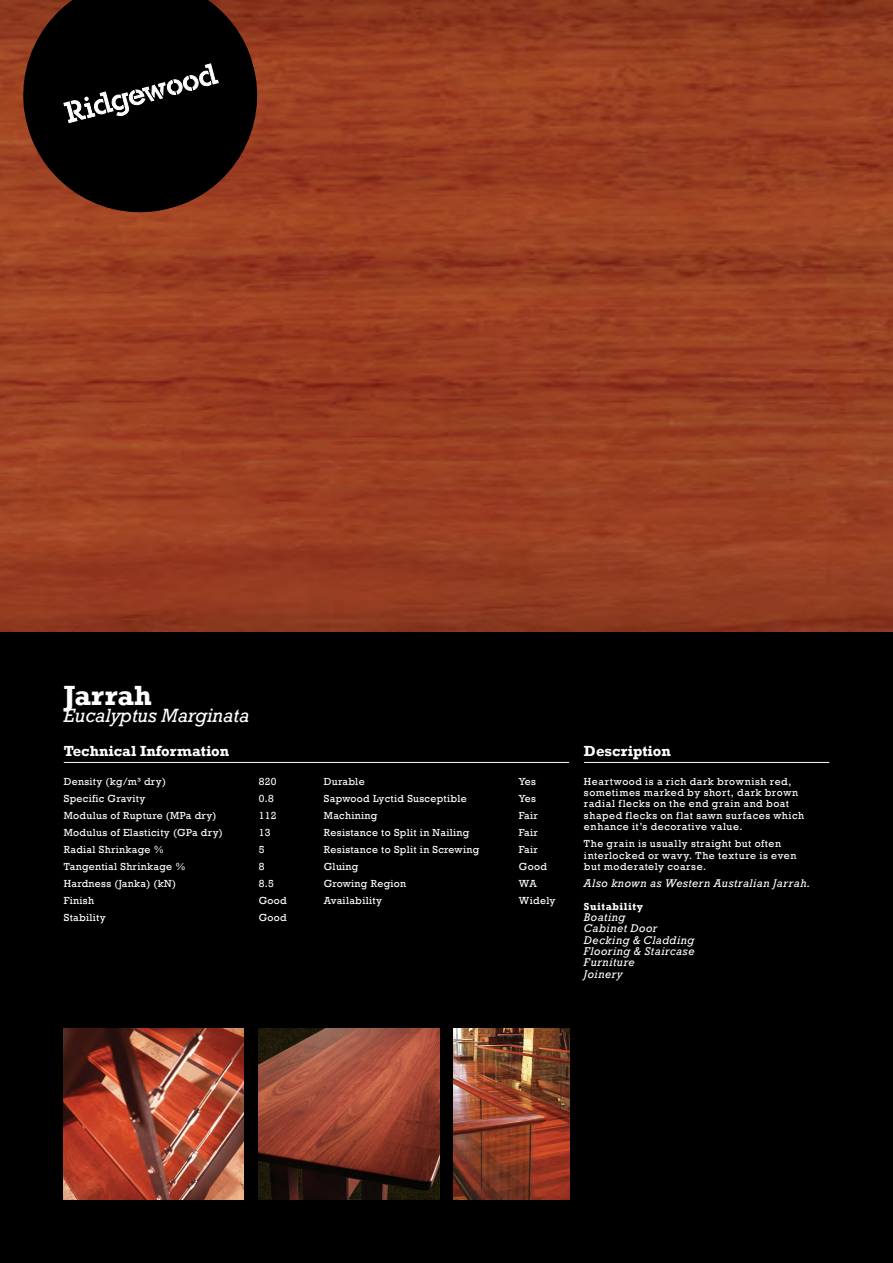
<style>
.page{position:relative;width:893px;height:1263px;background:#000}
.page>*{position:absolute;margin:0;border:0;box-sizing:border-box;transform-origin:0 0}
.t1{font:700 28.5px "Rockwell";color:#fff}
.Title_-_Latin_Name{font:italic 18px "Rockwell";color:#fff}
.Sub_Heading{font:700 15px "Rockwell";color:#fff}
.Technical_Informatio{font:10.5px "Rockwell";letter-spacing:.03em;color:#fff}
.Description{font:10.5px/11.4px "Rockwell";letter-spacing:.055em;color:#fff}
.Minor_Information{font:italic 10.5px/11.4px "Rockwell";letter-spacing:.05em;color:#fff}
.Minor_Heading_Extra{font:700 10.5px "Rockwell";letter-spacing:.055em;color:#fff}
</style>
<div class="page">
<hr style="left:584px;top:762px;width:245px;height:1px;background:#fff">
<hr style="left:64px;top:762px;width:505px;height:1px;background:#fff">
<img style="left:0;top:0;width:893px;height:631px">
<img style="left:64px;top:1029px;width:180px;height:170px">
<img style="left:454px;top:1029px;width:115px;height:170px">
<img style="left:259px;top:1029px;width:180px;height:170px">
<svg style="left:11px;top:0;width:259px;height:225px"></svg>
<svg style="left:64px;top:64px;width:154px;height:59px"></svg>
<p class="t1" style="left:64px;top:678px;width:90px">Jarrah</p>
<p class="Title_-_Latin_Name" style="left:64px;top:705px;width:187px">Eucalyptus Marginata</p>
<p class="Sub_Heading" style="left:64px;top:742px;width:167px">Technical Information</p>
<p class="Technical_Informatio" style="left:64px;top:775px;width:104px">Density (kg/m³ dry)</p>
<p class="Technical_Informatio" style="left:259px;top:775px;width:19px">820</p>
<p class="Technical_Informatio" style="left:64px;top:792px;width:83px">Specific Gravity</p>
<p class="Technical_Informatio" style="left:259px;top:792px;width:17px">0.8</p>
<p class="Technical_Informatio" style="left:64px;top:809px;width:154px">Modulus of Rupture (MPa dry)</p>
<p class="Technical_Informatio" style="left:259px;top:809px;width:19px">112</p>
<p class="Technical_Informatio" style="left:64px;top:826px;width:161px">Modulus of Elasticity (GPa dry)</p>
<p class="Technical_Informatio" style="left:259px;top:826px;width:13px">13</p>
<p class="Technical_Informatio" style="left:64px;top:843px;width:102px">Radial Shrinkage %</p>
<p class="Technical_Informatio" style="left:259px;top:843px;width:7px">5</p>
<p class="Technical_Informatio" style="left:64px;top:860px;width:123px">Tangential Shrinkage %</p>
<p class="Technical_Informatio" style="left:259px;top:860px;width:7px">8</p>
<p class="Technical_Informatio" style="left:64px;top:877px;width:114px">Hardness (Janka) (kN)</p>
<p class="Technical_Informatio" style="left:259px;top:877px;width:17px">8.5</p>
<p class="Technical_Informatio" style="left:64px;top:894px;width:32px">Finish</p>
<p class="Technical_Informatio" style="left:259px;top:894px;width:29px">Good</p>
<p class="Technical_Informatio" style="left:64px;top:911px;width:43px">Stability</p>
<p class="Technical_Informatio" style="left:259px;top:911px;width:29px">Good</p>
<p class="Technical_Informatio" style="left:324px;top:775px;width:42px">Durable</p>
<p class="Technical_Informatio" style="left:519px;top:775px;width:19px">Yes</p>
<p class="Technical_Informatio" style="left:324px;top:792px;width:144px">Sapwood Lyctid Susceptible</p>
<p class="Technical_Informatio" style="left:519px;top:792px;width:19px">Yes</p>
<p class="Technical_Informatio" style="left:324px;top:809px;width:55px">Machining</p>
<p class="Technical_Informatio" style="left:519px;top:809px;width:20px">Fair</p>
<p class="Technical_Informatio" style="left:324px;top:826px;width:147px">Resistance to Split in Nailing</p>
<p class="Technical_Informatio" style="left:519px;top:826px;width:20px">Fair</p>
<p class="Technical_Informatio" style="left:324px;top:843px;width:157px">Resistance to Split in Screwing</p>
<p class="Technical_Informatio" style="left:519px;top:843px;width:20px">Fair</p>
<p class="Technical_Informatio" style="left:324px;top:860px;width:36px">Gluing</p>
<p class="Technical_Informatio" style="left:519px;top:860px;width:29px">Good</p>
<p class="Technical_Informatio" style="left:324px;top:877px;width:84px">Growing Region</p>
<p class="Technical_Informatio" style="left:519px;top:877px;width:19px">WA</p>
<p class="Technical_Informatio" style="left:324px;top:894px;width:60px">Availability</p>
<p class="Technical_Informatio" style="left:519px;top:894px;width:38px">Widely</p>
<p class="Sub_Heading" style="left:584px;top:742px;width:88px">Description</p>
<p class="Description" style="left:584px;top:776px;width:222px">Heartwood is a rich dark brownish red, sometimes marked by short, dark brown radial flecks on the end grain and boat shaped flecks on flat sawn surfaces which enhance it’s decorative value.</p>
<p class="Description" style="left:584px;top:838px;width:214px">The grain is usually straight but often interlocked or wavy. The texture is even but moderately coarse.</p>
<p class="Minor_Information" style="left:584px;top:878px;width:228px">Also known as Western Australian Jarrah.</p>
<p class="Minor_Heading_Extra" style="left:584px;top:900px;width:61px">Suitability</p>
<p class="Minor_Information" style="left:584px;top:912px;width:112px">Boating<br>Cabinet Door<br>Decking &amp; Cladding<br>Flooring &amp; Staircase<br>Furniture<br>Joinery</p>
</div>
